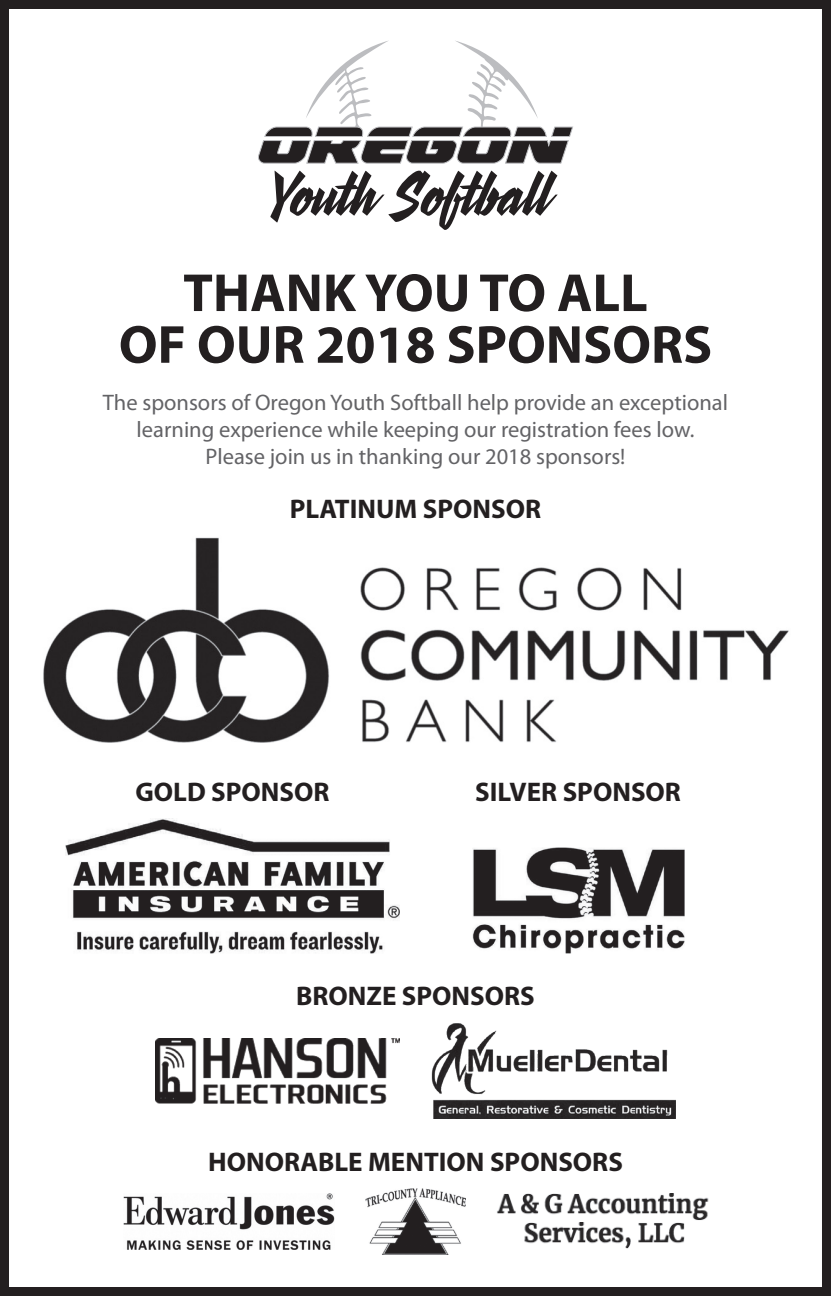
<style>
.page{position:relative;width:831px;height:1296px;background:#fff}
.page>*{position:absolute;margin:0;border:0;box-sizing:border-box;transform-origin:0 0}
.t1{font:700 54px/51.8px "Myriad Pro";color:#231f20;text-align:center}
.t2{font:700 27px "Myriad Pro";color:#231f20}
.t3{font:22.5px/27px "Myriad Pro";color:#636366;text-align:center}
</style>
<div class="page">
<svg style="left:258px;top:41px;width:315px;height:189px"></svg>
<img style="left:472px;top:847px;width:212px;height:106px">
<img style="left:65px;top:819px;width:334px;height:134px">
<img style="left:124px;top:1194px;width:210px;height:56px">
<img style="left:43px;top:537px;width:746px;height:206px">
<img style="left:431px;top:1023px;width:244px;height:96px">
<img style="left:155px;top:1038px;width:244px;height:66px">
<img style="left:365px;top:1189px;width:100px;height:65px">
<div style="left:0;top:0;width:830px;height:1296px;border:9px solid #231f20"></div>
<img style="left:497px;top:1194px;width:212px;height:26px">
<img style="left:524px;top:1223px;width:160px;height:26px">
<h1 class="t1" style="left:119px;top:265px;width:594px">THANK YOU TO ALL<br>OF OUR 2018 SPONSORS</h1>
<p class="t3" style="left:103px;top:389px;width:626px">The sponsors of Oregon Youth Softball help provide an exceptional learning experience while keeping our registration fees low.<br>Please join us in thanking our 2018 sponsors!</p>
<p class="t2" style="left:290px;top:491px;width:253px">PLATINUM SPONSOR</p>
<p class="t2" style="left:135px;top:774px;width:196px">GOLD SPONSOR</p>
<p class="t2" style="left:475px;top:774px;width:207px">SILVER SPONSOR</p>
<p class="t2" style="left:296px;top:978px;width:240px">BRONZE SPONSORS</p>
<p class="t2" style="left:208px;top:1144px;width:416px">HONORABLE MENTION SPONSORS</p>
</div>
